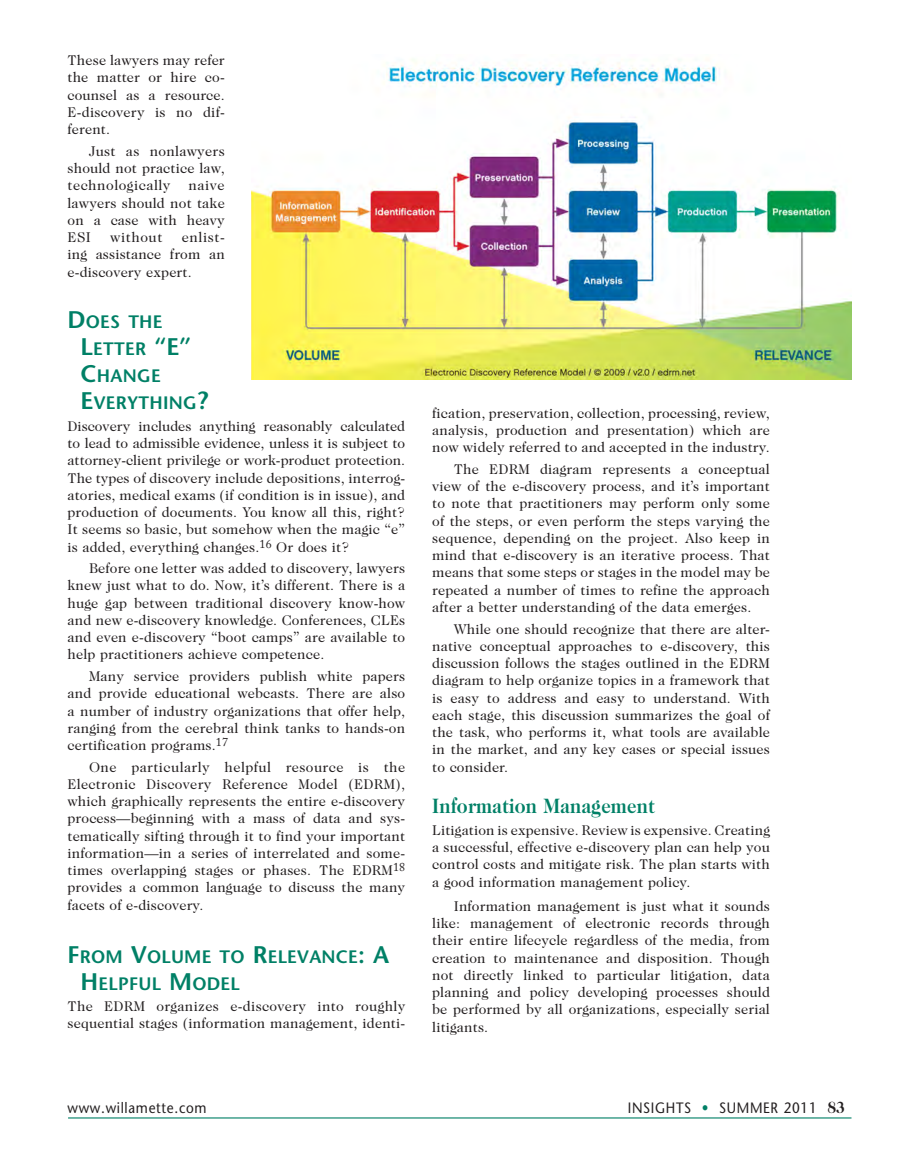
<style>
.page{position:relative;width:905px;height:1175px;background:#fff}
.page>*{position:absolute;margin:0;border:0;box-sizing:border-box;transform-origin:0 0}
.Sub_Heads_Caslon{font:700 21px "Caslon Two Twenty Four";letter-spacing:.01em;color:#008066;scale:.9 1}
.Sub_Heads_Stone{font:600 18px/27px "Stone Sans";letter-spacing:.015em;color:#008066}
.t1{font:15px "Stone Sans";letter-spacing:.05em;color:#231f20;scale:.9 1}
.body{font:14.25px/17.2px "Caslon Two Twenty Four";letter-spacing:.01em;color:#231f20;text-align:justify}
.body__Intro_Paragr{font:14.25px/17.2px "Caslon Two Twenty Four";letter-spacing:.01em;color:#231f20;text-align:justify}
.body-2{font:14.25px "Caslon Two Twenty Four";letter-spacing:.04em;color:#231f20}
.s1{font-size:24px}
.s2{color:#008066}
.s3{font-family:"Caslon Two Twenty Four";font-weight:700;font-size:16.5px}
</style>
<div class="page">
<hr style="left:68px;top:1117px;width:783px;height:1px;background:#008066">
<img style="left:252px;top:59px;width:599px;height:320px">
<p class="body" style="left:68px;top:52px;width:159px">These lawyers may refer the matter or hire co&shy;counsel as a resource.<br>E-discovery is no dif&shy;ferent.</p>
<p class="body" style="left:68px;top:142px;width:159px;text-indent:22px">Just as nonlawyers should not practice law, technologically</p>
<p class="body" style="left:68px;top:177px;width:159px;text-indent:121px">naive lawyers should not take on a case with heavy ESI</p>
<p class="body" style="left:68px;top:228px;width:159px;text-indent:114px">enlist&shy;ing assistance from an e-discovery expert.</p>
<p class="Sub_Heads_Stone" style="left:80px;top:308px;width:129px;text-indent:-13px"><span class="s1">D</span>OES THE<br><span class="s1">L</span>ETTER <span class="s1">“E”<br>C</span>HANGE<br><span class="s1">E</span>VERYTHING<span class="s1">?</span></p>
<p class="body__Intro_Paragr" style="left:68px;top:417px;width:339px">Discovery includes anything reasonably calculated to lead to admissible evidence, unless it is subject to attorney-client privilege or work-product protection.<br>The types of discovery include depositions, interrog&shy;atories, medical exams (if condition is in issue), and production of documents. You know all this, right?<br>It seems so basic, but somehow when the magic “e” is added, everything changes.<sup>16</sup> Or does it?</p>
<p class="body" style="left:68px;top:559px;width:339px;text-indent:22px">Before one letter was added to discovery, lawyers knew just what to do. Now, it’s different. There is a huge gap between traditional discovery know-how and new e-discovery knowledge. Conferences, CLEs and even e-discovery “boot camps” are available to help practitioners achieve competence.</p>
<p class="body" style="left:68px;top:667px;width:339px;text-indent:22px">Many service providers publish white papers and provide educational webcasts. There are also a number of industry organizations that offer help, ranging from the cerebral think tanks to hands-on certification programs.<sup>17</sup></p>
<p class="body" style="left:67px;top:758px;width:339px;text-indent:22px">One particularly helpful resource is the Electronic Discovery Reference Model (EDRM), which graphically represents the entire e-discovery process—beginning with a mass of data and sys&shy;tematically sifting through it to find your important information—in a series of interrelated and some&shy;times overlapping stages or phases. The EDRM<sup>18 </sup>provides a common language to discuss the many facets of e-discovery.</p>
<p class="Sub_Heads_Stone" style="left:80px;top:942px;width:310px;text-indent:-13px"><span class="s1">F</span>ROM <span class="s1">V</span>OLUM E TO <span class="s1">R</span>ELEVANCE<span class="s1">: A<br>H</span> ELPFUL <span class="s1">M</span>ODEL</p>
<p class="body__Intro_Paragr" style="left:68px;top:997px;width:339px">The EDRM organizes e-discovery into roughly sequential stages (information management, identi-</p>
<p class="body-2" style="left:110px;top:229px;width:54px">without</p>
<p class="body__Intro_Paragr" style="left:432px;top:404px;width:339px">fication, preservation, collection, processing, review, analysis, production and presentation) which are now widely referred to and accepted in the industry.</p>
<p class="body" style="left:432px;top:460px;width:339px;text-indent:22px">The EDRM diagram represents a conceptual view of the e-discovery process, and it’s important to note that practitioners may perform only some of the steps, or even perform the steps varying the sequence, depending on the project. Also keep in mind that e-discovery is an iterative process. That means that some steps or stages in the model may be repeated a number of times to refine the approach after a better understanding of the data emerges.</p>
<p class="body" style="left:432px;top:620px;width:339px;text-indent:22px">While one should recognize that there are alter&shy;native conceptual approaches to e-discovery, this discussion follows the stages outlined in the EDRM diagram to help organize topics in a framework that is easy to address and easy to understand. With each stage, this discussion summarizes the goal of the task, who performs it, what tools are available in the market, and any key cases or special issues to consider.</p>
<p class="Sub_Heads_Caslon" style="left:432px;top:794px;width:249px">Information Management</p>
<p class="body__Intro_Paragr" style="left:432px;top:821px;width:339px">Litigation is expensive. Review is expensive. Creating a successful, effective e-discovery plan can help you control costs and mitigate risk. The plan starts with a good information management policy.</p>
<p class="body" style="left:432px;top:897px;width:339px;text-indent:22px">Information management is just what it sounds like: management of electronic records through their entire lifecycle regardless of the media, from creation to maintenance and disposition. Though not directly linked to particular litigation, data planning and policy developing processes should be performed by all organizations, especially serial litigants.</p>
<p class="t1" style="left:68px;top:1098px;width:156px">www.willamette. com</p>
<p class="t1" style="left:627px;top:1098px;width:243px">INSIGHTS <span class="s2">•</span> SUMMER 2011 <span class="s3">83</span></p>
</div>
